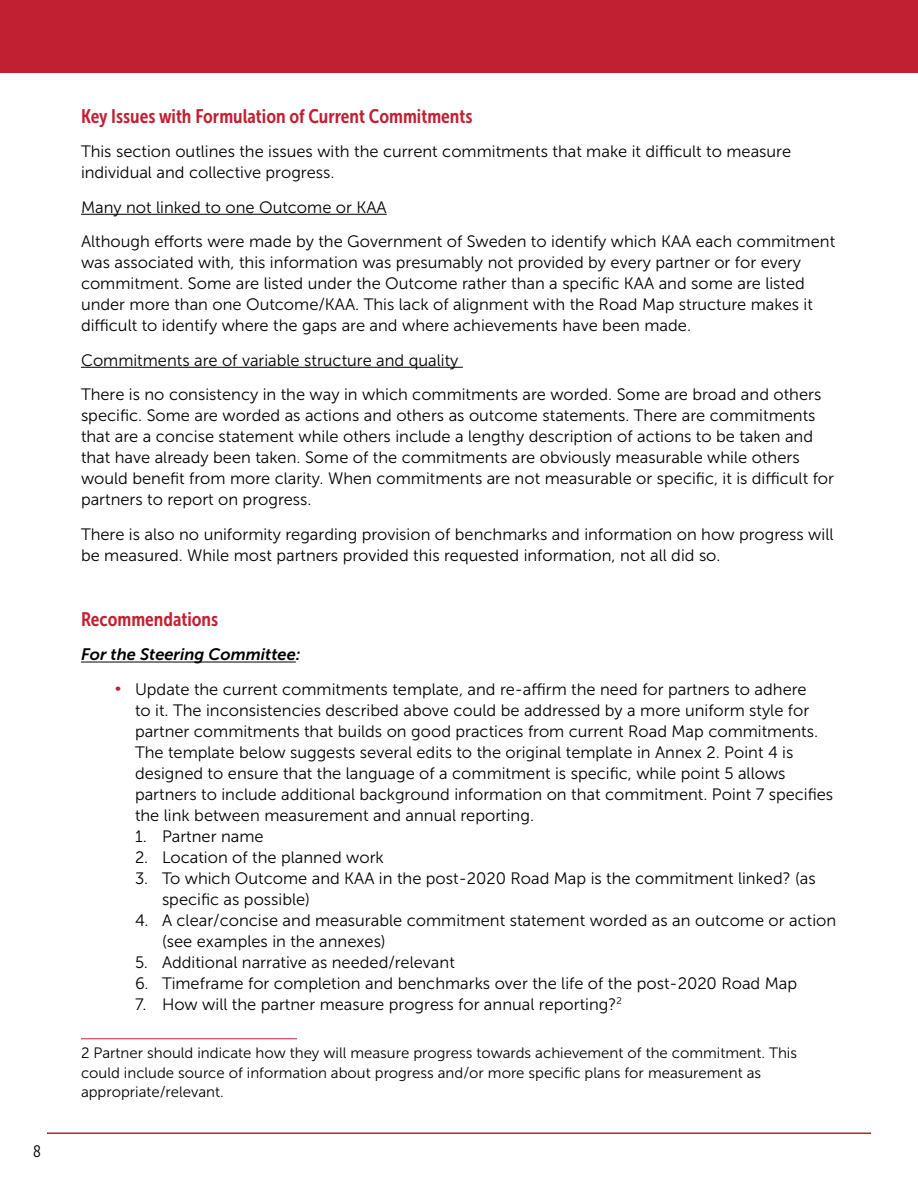
<style>
.page{position:relative;width:918px;height:1188px;background:#fff}
.page>*{position:absolute;margin:0;border:0;box-sizing:border-box;transform-origin:0 0}
.Heading_2{font:19.5px "Museo Sans Cond 700";color:#c12032}
.t1{font:16.5px/21px "Museo Sans 300";color:#000}
.t2{font:italic 16.5px "Museo Sans 700";color:#000}
.t3{font:16.5px "Museo Sans Cond 300";color:#000}
.Footnote_text{font:15px/19.5px "Museo Sans 300";color:#000}
.s1{font-size:14.85px;color:#c12032}
</style>
<div class="page">
<hr style="left:47px;top:1132px;width:824px;height:2px;background:#c12032">
<div style="left:0;top:0;width:918px;height:73px;background:#c12032"></div>
<hr style="left:81px;top:214px;width:306px;height:1px;background:#000">
<hr style="left:81px;top:367px;width:382px;height:1px;background:#000">
<hr style="left:81px;top:662px;width:215px;height:1px;background:#000">
<hr style="left:81px;top:1038px;width:216px;height:1px;background:#c12032">
<p class="t3" style="left:33px;top:1143px;width:9px">8</p>
<h2 class="Heading_2" style="left:81px;top:105px;width:393px">Key Issues with Formulation of Current Commitments</h2>
<p class="t1" style="left:81px;top:141px;width:712px">This section outlines the issues with the current commitments that make it difficult to measure individual and collective progress.</p>
<p class="t1" style="left:81px;top:197px;width:307px">Many not linked to one Outcome or KAA</p>
<p class="t1" style="left:81px;top:231px;width:756px">Although efforts were made by the Government of Sweden to identify which KAA each commitment was associated with, this information was presumably not provided by every partner or for every commitment. Some are listed under the Outcome rather than a specific KAA and some are listed under more than one Outcome/KAA. This lack of alignment with the Road Map structure makes it difficult to identify where the gaps are and where achievements have been made.</p>
<p class="t1" style="left:81px;top:350px;width:379px">Commitments are of variable structure and quality</p>
<p class="t1" style="left:81px;top:384px;width:755px">There is no consistency in the way in which commitments are worded. Some are broad and others specific. Some are worded as actions and others as outcome statements. There are commitments that are a concise statement while others include a lengthy description of actions to be taken and that have already been taken. Some of the commitments are obviously measurable while others would benefit from more clarity. When commitments are not measurable or specific, it is difficult for partners to report on progress.</p>
<p class="t1" style="left:81px;top:524px;width:754px">There is also no uniformity regarding provision of benchmarks and information on how progress will be measured. While most partners provided this requested information, not all did so.</p>
<h2 class="Heading_2" style="left:81px;top:608px;width:139px">Recommendations</h2>
<p class="t2" style="left:81px;top:645px;width:221px">For the Steering Committee:</p>
<p class="t1" style="left:135px;top:679px;width:700px;text-indent:-20px"><span class="s1">•</span> Update the current commitments template, and re-affirm the need for partners to adhere<br>to it. The inconsistencies described above could be addressed by a more uniform style for partner commitments that builds on good practices from current Road Map commitments.<br>The template below suggests several edits to the original template in Annex 2. Point 4 is designed to ensure that the language of a commitment is specific, while point 5 allows partners to include additional background information on that commitment. Point 7 specifies the link between measurement and annual reporting.</p>
<p class="t1" style="left:135px;top:826px;width:130px">1. Partner name</p>
<p class="t1" style="left:135px;top:847px;width:250px">2. Location of the planned work</p>
<p class="t1" style="left:162px;top:868px;width:655px;text-indent:-27px">3. To which Outcome and KAA in the post-2020 Road Map is the commitment linked? (as specific as possible)</p>
<p class="t1" style="left:162px;top:910px;width:676px;text-indent:-27px">4. A clear/concise and measurable commitment statement worded as an outcome or action (see examples in the annexes)</p>
<p class="t1" style="left:135px;top:952px;width:321px">5. Additional narrative as needed/relevant</p>
<p class="t1" style="left:135px;top:973px;width:664px">6. Timeframe for completion and benchmarks over the life of the post-2020 Road Map</p>
<p class="t1" style="left:135px;top:994px;width:488px">7. How will the partner measure progress for annual reporting?<sup>2</sup></p>
<p class="Footnote_text" style="left:81px;top:1043px;width:718px">2 Partner should indicate how they will measure progress towards achievement of the commitment. This could include source of information about progress and/or more specific plans for measurement as appropriate/relevant.</p>
</div>
